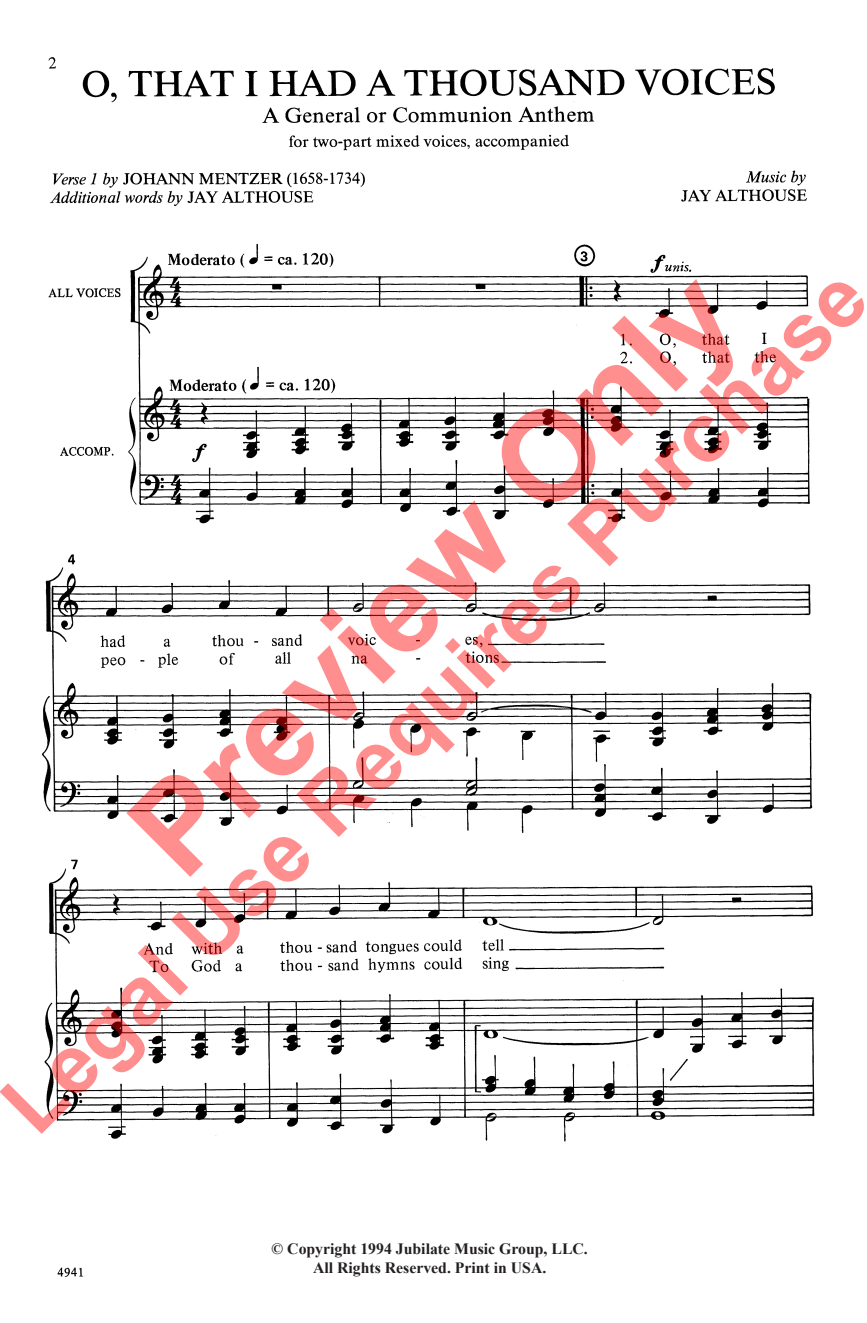
<style>
.page{position:relative;width:867px;height:1323px;background:#fff}
.page>*{position:absolute;margin:0;border:0;box-sizing:border-box;transform-origin:0 0}
.t1{font:700 126px "Arial";color:rgb(255 0 0/.44)}
.t2{font:700 84px "Arial";color:rgb(255 0 0/.44)}
.t3{font:700 15.75px/18.9px "Times New Roman";color:#231f20;text-align:center}
</style>
<div class="page">
<img style="left:42px;top:57px;width:773px;height:1085px">
<img style="left:57px;top:1267px;width:26px;height:10px">
<h2 class="t2" style="left:-23px;top:1078px;width:1183px;rotate:-45deg">Legal Use Requires Purchase</h2>
<h1 class="t1" style="left:94px;top:793px;width:793px;rotate:-45deg">Preview Only</h1>
<p class="t3" style="left:271px;top:1239px;width:318px">© Copyright 1994 Jubilate Music Group, LLC.<br>All Rights Reserved. Print in USA.</p>
</div>
